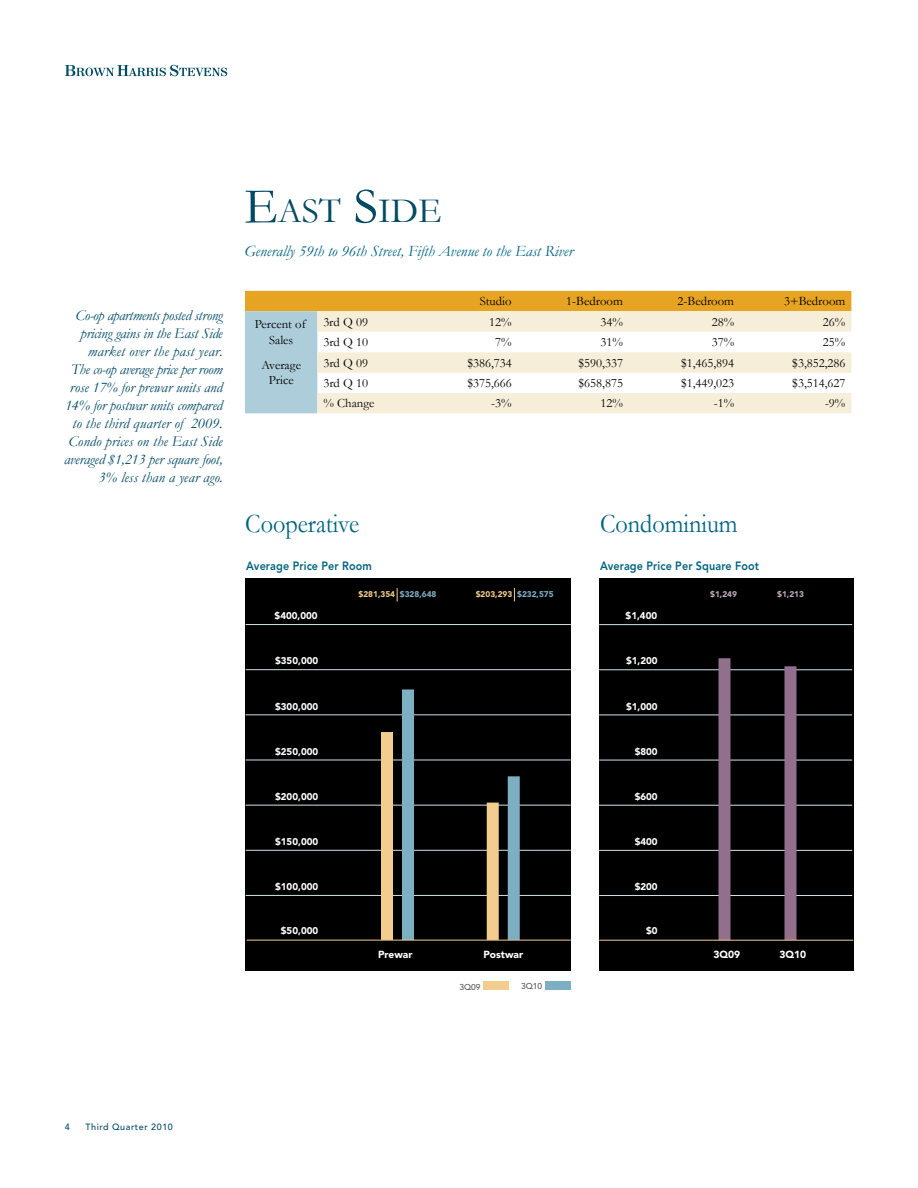
<style>
.page{position:relative;width:918px;height:1188px;background:#fff}
.page>*{position:absolute;margin:0;border:0;box-sizing:border-box;transform-origin:0 0}
.t1{font:35.7px "Garamond";color:#004a64}
.t2{font:27px "Garamond";color:#00647f;scale:.9 1}
.t3{font:italic 15.75px "Garamond";color:#00647f}
.t4{font:italic 15px/18px "Garamond";letter-spacing:-.01em;color:#004a64;text-align:right}
.t5{font:12.75px/15.3px "Garamond";color:#000;text-align:center}
.t6{font:800 12px "Avenir";letter-spacing:.01em;color:#00647f;scale:.9 1}
.t7{font:900 10.2px "Avenir";color:#fff}
.t8{font:900 9.75px "Avenir";color:#fff}
.t9{font:500 9px "Avenir";letter-spacing:.06em;color:#004a64}
.t10{font:500 8.4px "Avenir";color:#58595b}
.t11{font:900 8.25px "Avenir";color:#f2cd8e}
.t12{font:900 8.25px "Avenir";color:#c0acbc}
.s1{font-size:51px}
.s2{color:#7dafc2}
</style>
<div class="page">
<div style="left:246px;top:578px;width:325px;height:392px;background:#000"></div>
<div style="left:599px;top:578px;width:254px;height:392px;background:#000"></div>
<svg style="left:65px;top:65px;width:162px;height:11px"></svg>
<hr style="left:246px;top:895px;width:325px;height:1px;background:#d0e2e9">
<hr style="left:246px;top:850px;width:325px;height:1px;background:#d0e2e9">
<hr style="left:246px;top:805px;width:325px;height:1px;background:#d0e2e9">
<hr style="left:246px;top:760px;width:325px;height:1px;background:#d0e2e9">
<hr style="left:246px;top:715px;width:325px;height:1px;background:#d0e2e9">
<hr style="left:246px;top:669px;width:325px;height:1px;background:#d0e2e9">
<hr style="left:246px;top:624px;width:325px;height:1px;background:#d0e2e9">
<hr style="left:599px;top:895px;width:253px;height:1px;background:#d0e2e9">
<hr style="left:599px;top:850px;width:253px;height:1px;background:#d0e2e9">
<hr style="left:599px;top:805px;width:253px;height:1px;background:#d0e2e9">
<hr style="left:599px;top:760px;width:253px;height:1px;background:#d0e2e9">
<hr style="left:599px;top:715px;width:253px;height:1px;background:#d0e2e9">
<hr style="left:599px;top:670px;width:253px;height:1px;background:#d0e2e9">
<hr style="left:599px;top:624px;width:253px;height:1px;background:#d0e2e9">
<div style="left:546px;top:982px;width:25px;height:8px;background:#7dafc2"></div>
<div style="left:484px;top:982px;width:25px;height:8px;background:#f2cd8e"></div>
<svg style="left:245px;top:291px;width:606px;height:122px;background:#d1b368"></svg>
<svg style="left:317px;top:311px;width:534px;height:102px;fill:#f6eed9"></svg>
<svg style="left:514px;top:588px;width:1px;height:13px"></svg>
<div style="left:487px;top:803px;width:12px;height:137px;background:#f2cd8e"></div>
<div style="left:508px;top:776px;width:12px;height:164px;background:#7dafc2"></div>
<svg style="left:397px;top:588px;width:1px;height:14px"></svg>
<div style="left:381px;top:732px;width:12px;height:208px;background:#f2cd8e"></div>
<div style="left:402px;top:689px;width:12px;height:251px;background:#7dafc2"></div>
<div style="left:784px;top:666px;width:12px;height:274px;background:#92708d"></div>
<div style="left:718px;top:658px;width:12px;height:282px;background:#92708d"></div>
<hr style="left:247px;top:940px;width:324px;height:1px;background:#f2cd8e">
<hr style="left:599px;top:940px;width:254px;height:1px;background:#f2cd8e">
<p class="t4" style="left:64px;top:306px;width:160px">Co-op apartments posted strong pricing gains in the East Side market over the past year.<br>The co-op average price per room rose 17% for prewar units and<br>14% for postwar units compared to the third quarter of 2009.<br>Condo prices on the East Side averaged $1,213 per square foot,<br>3% less than a year ago.</p>
<h1 class="t1" style="left:244px;top:187px;width:197px"><span class="s1">E</span>AST <span class="s1">S</span>IDE</h1>
<p class="t3" style="left:244px;top:241px;width:330px">Generally 59th to 96th Street, Fifth Avenue to the East River</p>
<p class="t5" style="left:480px;top:293px;width:33px">Studio</p>
<p class="t5" style="left:566px;top:293px;width:58px">1-Bedroom</p>
<p class="t5" style="left:678px;top:293px;width:58px">2-Bedroom</p>
<p class="t5" style="left:784px;top:293px;width:63px">3+Bedroom</p>
<p class="t5" style="left:255px;top:316px;width:53px">Percent of<br>Sales</p>
<p class="t5" style="left:323px;top:314px;width:46px">3rd Q 09</p>
<p class="t5" style="left:489px;top:314px;width:24px">12%</p>
<p class="t5" style="left:600px;top:314px;width:24px">34%</p>
<p class="t5" style="left:712px;top:314px;width:24px">28%</p>
<p class="t5" style="left:823px;top:314px;width:24px">26%</p>
<p class="t5" style="left:323px;top:334px;width:46px">3rd Q 10</p>
<p class="t5" style="left:495px;top:334px;width:18px">7%</p>
<p class="t5" style="left:600px;top:334px;width:24px">31%</p>
<p class="t5" style="left:712px;top:334px;width:24px">37%</p>
<p class="t5" style="left:823px;top:334px;width:24px">25%</p>
<p class="t5" style="left:261px;top:357px;width:41px">Average<br>Price</p>
<p class="t5" style="left:323px;top:355px;width:46px">3rd Q 09</p>
<p class="t5" style="left:467px;top:355px;width:46px">$386,734</p>
<p class="t5" style="left:579px;top:355px;width:46px">$590,337</p>
<p class="t5" style="left:681px;top:355px;width:55px">$1,465,894</p>
<p class="t5" style="left:792px;top:355px;width:55px">$3,852,286</p>
<p class="t5" style="left:323px;top:375px;width:46px">3rd Q 10</p>
<p class="t5" style="left:467px;top:375px;width:46px">$375,666</p>
<p class="t5" style="left:579px;top:375px;width:46px">$658,875</p>
<p class="t5" style="left:681px;top:375px;width:55px">$1,449,023</p>
<p class="t5" style="left:792px;top:375px;width:55px">$3,514,627</p>
<p class="t5" style="left:323px;top:395px;width:53px">% Change</p>
<p class="t5" style="left:491px;top:395px;width:22px">-3%</p>
<p class="t5" style="left:601px;top:395px;width:24px">12%</p>
<p class="t5" style="left:714px;top:395px;width:22px">-1%</p>
<p class="t5" style="left:825px;top:395px;width:22px">-9%</p>
<h2 class="t2" style="left:245px;top:506px;width:128px">Cooperative</h2>
<h2 class="t2" style="left:600px;top:506px;width:154px">Condominium</h2>
<p class="t6" style="left:246px;top:559px;width:141px">Average Price Per Room</p>
<p class="t6" style="left:600px;top:559px;width:178px">Average Price Per Square Foot</p>
<p class="t11" style="left:358px;top:589px;width:79px">$281,354 <span class="s2">$328,648</span></p>
<p class="t11" style="left:476px;top:589px;width:79px">$203,293 <span class="s2">$232,575</span></p>
<p class="t12" style="left:710px;top:589px;width:28px">$1,249</p>
<p class="t12" style="left:777px;top:589px;width:28px">$1,213</p>
<p class="t8" style="left:275px;top:610px;width:45px">$400,000</p>
<p class="t8" style="left:626px;top:610px;width:33px">$1,400</p>
<p class="t8" style="left:275px;top:654px;width:45px">$350,000</p>
<p class="t8" style="left:626px;top:654px;width:33px">$1,200</p>
<p class="t8" style="left:275px;top:700px;width:45px">$300,000</p>
<p class="t8" style="left:626px;top:700px;width:33px">$1,000</p>
<p class="t8" style="left:275px;top:745px;width:45px">$250,000</p>
<p class="t8" style="left:635px;top:745px;width:25px">$800</p>
<p class="t8" style="left:275px;top:791px;width:45px">$200,000</p>
<p class="t8" style="left:635px;top:791px;width:25px">$600</p>
<p class="t8" style="left:275px;top:836px;width:45px">$150,000</p>
<p class="t8" style="left:635px;top:836px;width:25px">$400</p>
<p class="t8" style="left:275px;top:880px;width:45px">$100,000</p>
<p class="t8" style="left:635px;top:880px;width:25px">$200</p>
<p class="t8" style="left:281px;top:925px;width:39px">$50,000</p>
<p class="t8" style="left:646px;top:925px;width:13px">$0</p>
<p class="t7" style="left:378px;top:949px;width:36px">Prewar</p>
<p class="t7" style="left:483px;top:949px;width:41px">Postwar</p>
<p class="t7" style="left:713px;top:948px;width:28px">3Q09</p>
<p class="t7" style="left:779px;top:949px;width:28px">3Q10</p>
<p class="t10" style="left:459px;top:982px;width:23px">3Q09</p>
<p class="t10" style="left:521px;top:981px;width:23px">3Q10</p>
<p class="t9" style="left:65px;top:1122px;width:7px">4</p>
<p class="t9" style="left:86px;top:1122px;width:89px">Third Quarter 2010</p>
</div>
